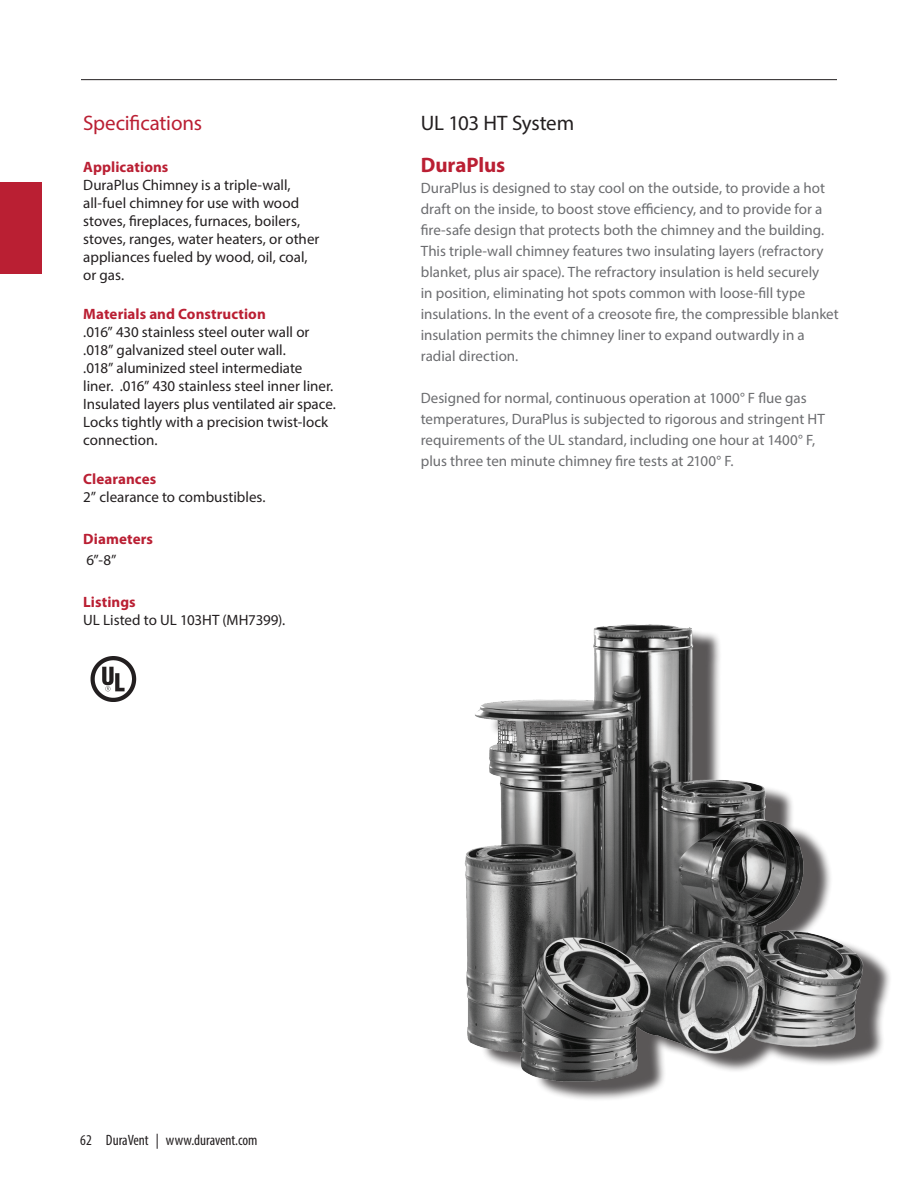
<style>
.page{position:relative;width:918px;height:1188px;background:#fff}
.page>*{position:absolute;margin:0;border:0;box-sizing:border-box;transform-origin:0 0}
.t1{font:21px "Myriad Pro";letter-spacing:-.01em;color:#ba1f33}
.t2{font:21px "Myriad Pro";letter-spacing:-.01em;color:#231f20}
.t3{font:700 21px "Myriad Pro";color:#ba1f33}
.t4{font:15px/21px "Myriad Pro";color:#6c6d70}
.t5{font:15px/18px "Myriad Pro";color:#231f20}
.t6{font:700 15px "Myriad Pro";letter-spacing:.005em;color:#ba1f33}
.t7{font:condensed 15px "Myriad Pro";color:#231f20}
</style>
<div class="page">
<div style="left:478px;top:628px;width:414px;height:473px;background:#231f20;opacity:.75"></div>
<img style="left:464px;top:624px;width:414px;height:464px">
<hr style="left:81px;top:79px;width:756px;height:1px;background:#231f20">
<img style="left:90px;top:656px;width:47px;height:45px">
<div style="left:0;top:183px;width:41px;height:91px;background:#ba1f33"></div>
<h1 class="t1" style="left:83px;top:110px;width:120px">Specifications</h1>
<p class="t6" style="left:83px;top:158px;width:87px">Applications</p>
<p class="t5" style="left:83px;top:176px;width:238px">DuraPlus Chimney is a triple-wall, all-fuel chimney for use with wood stoves, fireplaces, furnaces, boilers, stoves, ranges, water heaters, or other appliances fueled by wood, oil, coal, or gas.</p>
<p class="t6" style="left:83px;top:305px;width:184px">Materials and Construction</p>
<p class="t5" style="left:83px;top:323px;width:254px">.016” 430 stainless steel outer wall or .018” galvanized steel outer wall.<br>.018” aluminized steel intermediate liner. .016” 430 stainless steel inner liner.<br>Insulated layers plus ventilated air space.<br>Locks tightly with a precision twist-lock connection.</p>
<p class="t6" style="left:83px;top:470px;width:75px">Clearances</p>
<p class="t5" style="left:83px;top:488px;width:184px">2” clearance to combustibles.</p>
<p class="t6" style="left:83px;top:530px;width:71px">Diameters</p>
<p class="t5" style="left:86px;top:551px;width:32px">6”-8”</p>
<p class="t6" style="left:83px;top:593px;width:54px">Listings</p>
<p class="t5" style="left:83px;top:611px;width:204px">UL Listed to UL 103HT (MH7399).</p>
<h1 class="t2" style="left:421px;top:110px;width:155px">UL 103 HT System</h1>
<h1 class="t3" style="left:421px;top:153px;width:86px">DuraPlus</h1>
<p class="t4" style="left:421px;top:177px;width:420px">DuraPlus is designed to stay cool on the outside, to provide a hot draft on the inside, to boost stove efficiency, and to provide for a fire-safe design that protects both the chimney and the building.<br>This triple-wall chimney features two insulating layers (refractory blanket, plus air space). The refractory insulation is held securely<br>in position, eliminating hot spots common with loose-fill type insulations. In the event of a creosote fire, the compressible blanket insulation permits the chimney liner to expand outwardly in a radial direction.</p>
<p class="t4" style="left:421px;top:387px;width:406px">Designed for normal, continuous operation at 1000° F flue gas temperatures, DuraPlus is subjected to rigorous and stringent HT requirements of the UL standard, including one hour at 1400° F, plus three ten minute chimney fire tests at 2100° F.</p>
<p class="t7" style="left:80px;top:1131px;width:179px">62 DuraVent | www.duravent.com</p>
</div>
